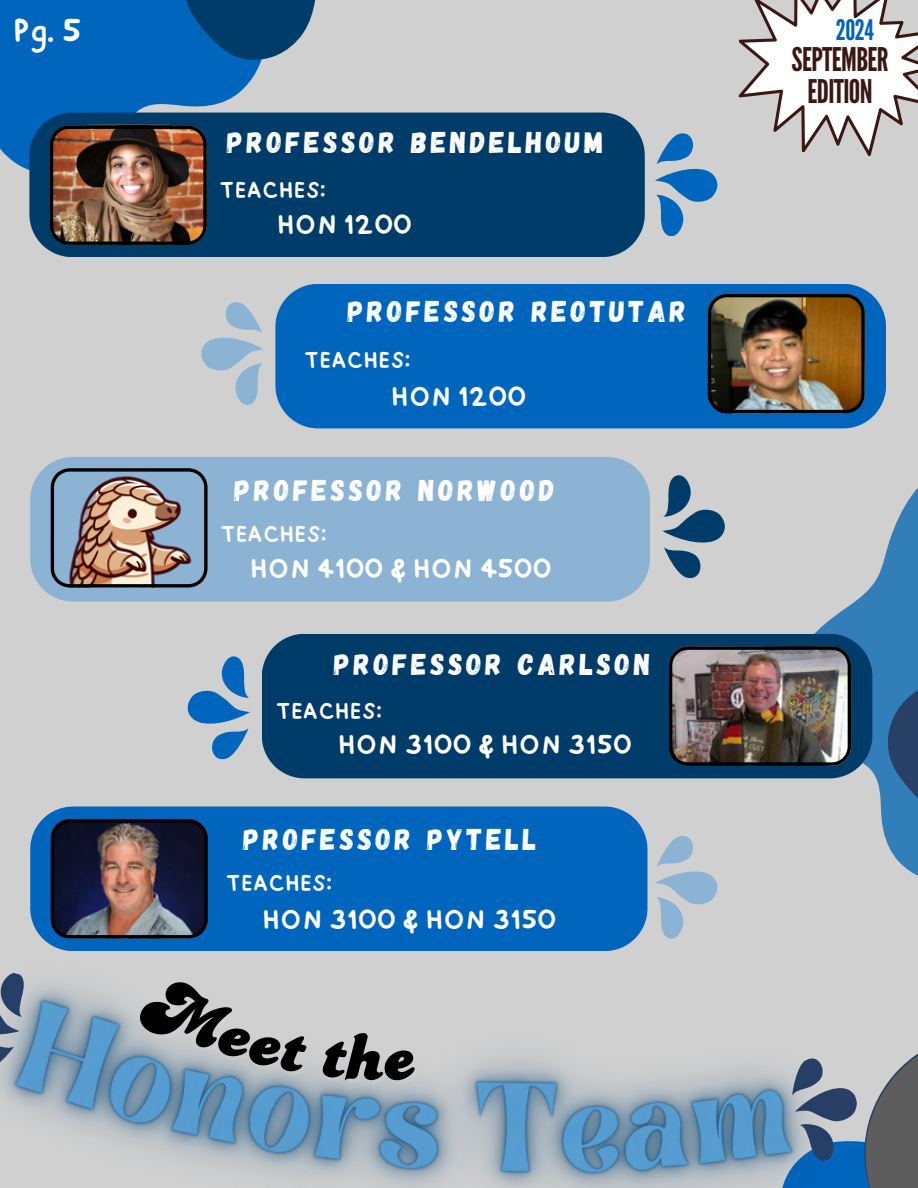
<style>
.page{position:relative;width:918px;height:1188px;background:#d0d0d0}
.page>*{position:absolute;margin:0;border:0;box-sizing:border-box;transform-origin:0 0}
.t1{font:34.5px "happy";color:#fff}
.t2{font:32.55px/32.1px "League Gothic";letter-spacing:-.02em;color:#391814;text-align:center}
.t3{font:30px "Gagalin";letter-spacing:.12em;color:#fff}
.t4{font:28.5px "happy";color:#fff}
.t5{font:28.2px "League Gothic";color:#0065bd}
.t6{font:24px "happy";color:#fff}
</style>
<div class="page">
<svg style="left:0;top:0;width:390px;height:170px;fill:#0065bd"></svg>
<svg style="left:183px;top:0;width:135px;height:61px;background:#1b5786"></svg>
<svg style="left:188px;top:657px;width:62px;height:102px"></svg>
<svg style="left:665px;top:836px;width:28px;height:14px"></svg>
<svg style="left:728px;top:428px;width:190px;height:422px"></svg>
<svg style="left:886px;top:678px;width:32px;height:140px;background:#2c5e8f"></svg>
<div style="left:29px;top:113px;width:616px;height:144px;background:#003c69"></div>
<div style="left:275px;top:284px;width:611px;height:144px;background:#0065bd"></div>
<div style="left:30px;top:457px;width:620px;height:145px;background:#8cb2d4"></div>
<div style="left:30px;top:807px;width:617px;height:43px;background:#0065bd"></div>
<div style="left:262px;top:634px;width:610px;height:144px;background:#003c69"></div>
<svg style="left:201px;top:302px;width:63px;height:103px"></svg>
<svg style="left:655px;top:0;width:263px;height:236px"></svg>
<svg style="left:662px;top:476px;width:63px;height:102px"></svg>
<img style="left:669px;top:646px;width:182px;height:120px">
<img style="left:50px;top:124px;width:157px;height:121px">
<img style="left:708px;top:294px;width:156px;height:119px">
<svg style="left:51px;top:819px;width:156px;height:31px;background:#2c2936"></svg>
<img style="left:51px;top:468px;width:156px;height:119px">
<img style="left:0;top:850px;width:918px;height:338px">
<svg style="left:769px;top:989px;width:149px;height:199px"></svg>
<svg style="left:135px;top:971px;width:173px;height:102px"></svg>
<svg style="left:322px;top:1032px;width:93px;height:50px"></svg>
<p class="t1" style="left:13px;top:-3px;width:71px">Pg. 5</p>
<h5 class="t5" style="left:836px;top:14px;width:39px">2024</h5>
<p class="t2" style="left:792px;top:44px;width:99px">SEPTEMBER<br>EDITION</p>
<p class="t3" style="left:227px;top:122px;width:378px">PROFESSOR BENDELHOUM</p>
<p class="t6" style="left:219px;top:167px;width:107px">TEACHES:</p>
<h5 class="t4" style="left:278px;top:197px;width:136px">HON 1200</h5>
<h5 class="t3" style="left:348px;top:292px;width:340px">PROFESSOR REOTUTAR</h5>
<p class="t6" style="left:304px;top:337px;width:107px">TEACHES:</p>
<p class="t4" style="left:392px;top:370px;width:136px">HON 1200</p>
<h5 class="t3" style="left:235px;top:471px;width:322px">PROFESSOR NORWOOD</h5>
<p class="t6" style="left:220px;top:511px;width:107px">TEACHES:</p>
<p class="t4" style="left:251px;top:541px;width:303px">HON 4100 &amp; HON 4500</p>
<p class="t3" style="left:334px;top:645px;width:318px">PROFESSOR CARLSON</p>
<h4 class="t6" style="left:275px;top:688px;width:107px">TEACHES:</h4>
<p class="t4" style="left:338px;top:718px;width:295px">HON 3100 &amp; HON 3150</p>
<p class="t3" style="left:244px;top:820px;width:294px">PROFESSOR PYTELL</p>
<p class="t6" style="left:225px;top:860px;width:107px">TEACHES:</p>
<h5 class="t4" style="left:263px;top:892px;width:295px">HON 3100 &amp; HON 3150</h5>
</div>
